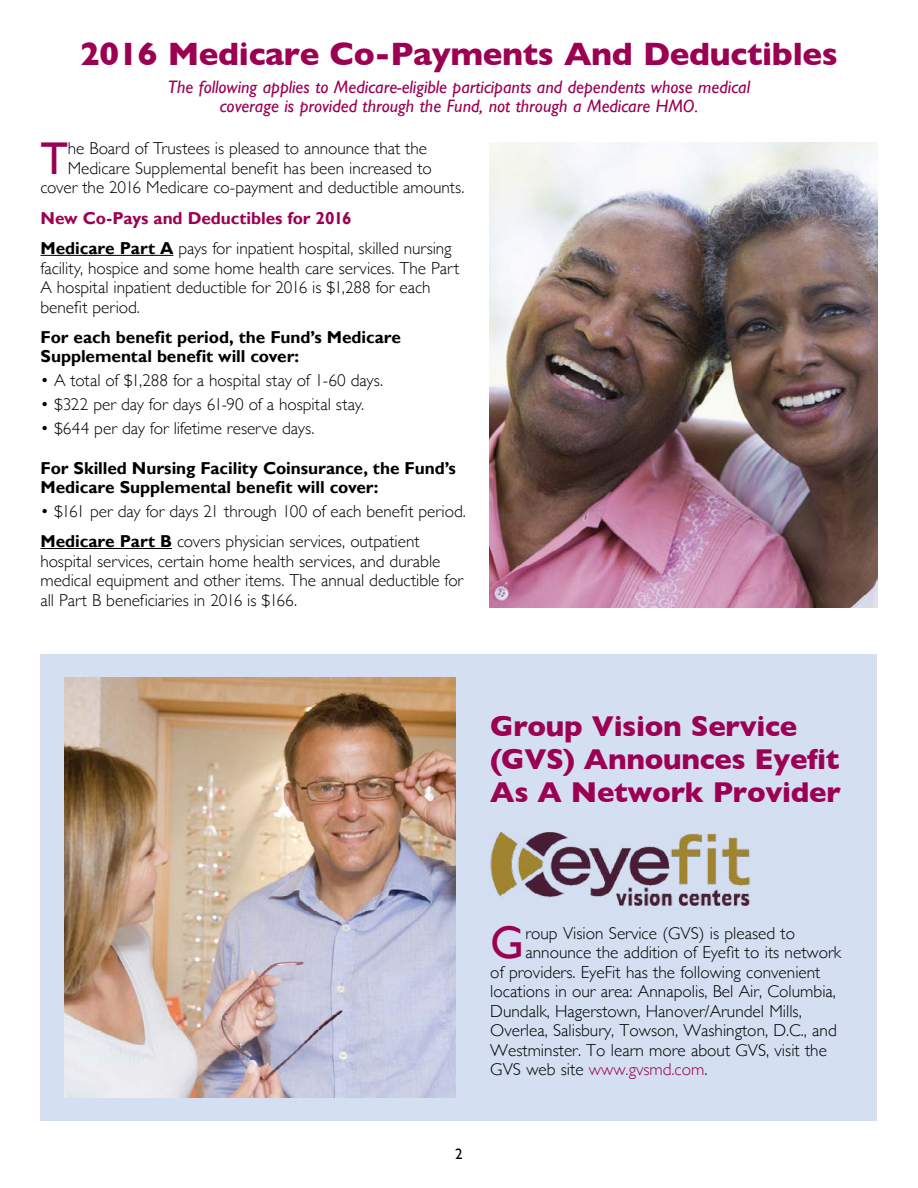
<style>
.page{position:relative;width:918px;height:1188px;background:#fff}
.page>*{position:absolute;margin:0;border:0;box-sizing:border-box;transform-origin:0 0}
.t1{font:45.9px "Gill Sans";color:#9c0052}
.t2{font:700 33px "Gill Sans";letter-spacing:-.01em;color:#9c0052}
.t3{font:700 29.25px/33px "Gill Sans";letter-spacing:-.01em;color:#9c0052}
.t4{font:italic 18px/19.5px "Gill Sans";color:#9c0052;text-align:center}
.t5{font:300 17.25px/19.5px "Gill Sans";color:#000}
.t6{font:700 17.25px/19.5px "Gill Sans";letter-spacing:-.005em;color:#000}
.t7{font:300 17.25px "Gill Sans";color:#9c0052}
.t8{font:15px "Gill Sans";color:#000}
.s1{font-weight:700;color:#9c0052}
.s2{font-weight:700}
.s3{color:#000}
</style>
<div class="page">
<div style="left:40px;top:654px;width:838px;height:466px;background:#d4dff2"></div>
<img style="left:65px;top:678px;width:391px;height:419px">
<img style="left:490px;top:832px;width:261px;height:74px">
<hr style="left:40px;top:255px;width:133px;height:1px;background:#000">
<hr style="left:40px;top:548px;width:132px;height:1px;background:#000">
<img style="left:489px;top:143px;width:389px;height:465px">
<h2 class="t2" style="left:80px;top:27px;width:759px">2016 Medicare Co-Payments And Deductibles</h2>
<p class="t4" style="left:168px;top:77px;width:584px">The following applies to Medicare-eligible participants and dependents whose medical coverage is provided through the Fund, not through a Medicare HMO.</p>
<p class="t5" style="left:41px;top:138px;width:426px;text-align:center">he Board of Trustees is pleased to announce that the<br>Medicare Supplemental benefit has been increased to<br>cover the 2016 Medicare co-payment and deductible amounts.</p>
<p class="t5" style="left:41px;top:202px;width:413px;line-height:30.3px"><span class="s1">New Co-Pays and Deductibles for 2016<br></span><span class="s2">Medicare Part A</span> pays for inpatient hospital, skilled nursing</p>
<p class="t5" style="left:41px;top:257px;width:420px">facility, hospice and some home health care services. The Part<br>A hospital inpatient deductible for 2016 is $1,288 for each benefit period.</p>
<p class="t6" style="left:41px;top:328px;width:362px">For each benefit period, the Fund’s Medicare<br>Supplemental benefit will cover:</p>
<p class="t5" style="left:41px;top:370px;width:344px">• A total of $1,288 for a hospital stay of 1-60 days.</p>
<p class="t5" style="left:41px;top:394px;width:325px">• $322 per day for days 61-90 of a hospital stay.</p>
<p class="t5" style="left:41px;top:418px;width:276px">• $644 per day for lifetime reserve days.</p>
<p class="t6" style="left:41px;top:458px;width:417px">For Skilled Nursing Facility Coinsurance, the Fund’s<br>Medicare Supplemental benefit will cover:</p>
<p class="t5" style="left:41px;top:495px;width:427px;line-height:30.3px">• $161 per day for days 21 through 100 of each benefit period.<br><span class="s2">Medicare Part B</span> covers physician services, outpatient</p>
<p class="t5" style="left:41px;top:550px;width:424px">hospital services, certain home health services, and durable medical equipment and other items. The annual deductible for all Part B beneficiaries in 2016 is $166.</p>
<h1 class="t1" style="left:40px;top:131px;width:29px">T</h1>
<h3 class="t3" style="left:490px;top:709px;width:352px">Group Vision Service (GVS) Announces Eyefit<br>As A Network Provider</h3>
<p class="t8" style="left:455px;top:1145px;width:9px">2</p>
<h1 class="t1" style="left:490px;top:916px;width:35px">G</h1>
<p class="t5" style="left:525px;top:923px;width:271px">roup Vision Service (GVS) is pleased to</p>
<p class="t5" style="left:525px;top:942px;width:317px">announce the addition of Eyefit to its network</p>
<p class="t5" style="left:490px;top:962px;width:332px">of providers. EyeFit has the following convenient</p>
<p class="t5" style="left:490px;top:981px;width:347px">locations in our area: Annapolis, Bel Air, Columbia,</p>
<p class="t5" style="left:490px;top:1001px;width:313px">Dundalk, Hagerstown, Hanover/Arundel Mills,</p>
<p class="t5" style="left:490px;top:1020px;width:348px">Overlea, Salisbury, Towson, Washington, D.C., and</p>
<p class="t5" style="left:490px;top:1040px;width:338px">Westminster. To learn more about GVS, visit the</p>
<p class="t7" style="left:490px;top:1056px;width:219px"><span class="s3">GVS web site</span> www.gvsmd.com<span class="s3">.</span></p>
</div>
